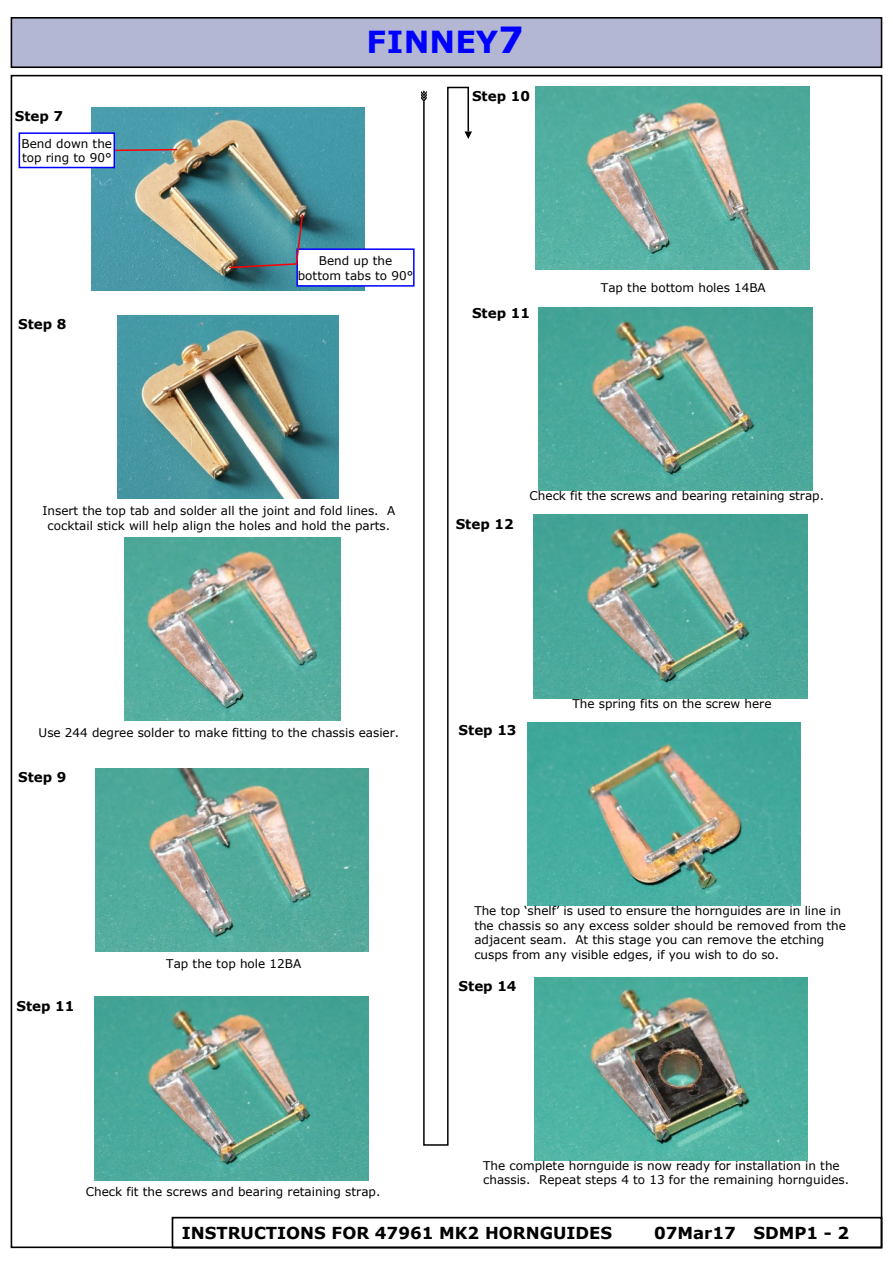
<style>
.page{position:relative;width:893px;height:1263px;background:#fff}
.page>*{position:absolute;margin:0;border:0;box-sizing:border-box;transform-origin:0 0}
.t1{font:700 30.3px "Verdana";letter-spacing:.005em;color:#00f}
.t2{font:700 16.5px "Verdana";color:#000}
.t3{font:700 13.5px "Verdana";color:#000}
.t4{font:12px/14.5px "Verdana";color:#000}
.s1{font-size:36px}
</style>
<div class="page">
<div style="left:11px;top:75px;width:871px;height:1173px;background:#fff;border:2px solid #000"></div>
<div style="left:11px;top:17px;width:871px;height:51px;background:#b3b7d3;border:2px solid #000"></div>
<div style="left:172px;top:1217px;width:710px;height:31px;border:2px solid #000"></div>
<img style="left:91px;top:107px;width:273px;height:184px">
<svg style="left:115px;top:148px;width:64px;height:4px"></svg>
<div style="left:19px;top:133px;width:95px;height:35px;background:#fff"></div>
<div style="left:19px;top:132px;width:96px;height:36px;border:2px solid #00f"></div>
<div style="left:297px;top:249px;width:117px;height:37px;background:#fff"></div>
<div style="left:296px;top:248px;width:119px;height:39px;border:2px solid #00f"></div>
<img style="left:228px;top:213px;width:92px;height:56px">
<img style="left:117px;top:315px;width:221px;height:184px">
<img style="left:125px;top:537px;width:215px;height:184px">
<img style="left:96px;top:768px;width:273px;height:183px">
<img style="left:536px;top:86px;width:273px;height:184px">
<img style="left:95px;top:997px;width:273px;height:183px">
<img style="left:539px;top:307px;width:273px;height:184px">
<img style="left:534px;top:515px;width:273px;height:183px">
<svg style="left:423px;top:86px;width:46px;height:1060px"></svg>
<svg style="left:421px;top:90px;width:6px;height:11px"></svg>
<svg style="left:464px;top:131px;width:8px;height:8px"></svg>
<img style="left:528px;top:723px;width:273px;height:183px">
<img style="left:534px;top:977px;width:274px;height:183px">
<h1 class="t1" style="left:367px;top:30px;width:159px">FINNEY<span class="s1">7</span></h1>
<p class="t3" style="left:15px;top:111px;width:50px">Step 7</p>
<p class="t4" style="left:22px;top:137px;width:92px">Bend down the top ring to 90°</p>
<p class="t3" style="left:18px;top:319px;width:50px">Step 8</p>
<p class="t3" style="left:472px;top:90px;width:59px">Step 10</p>
<p class="t4" style="left:298px;top:254px;width:117px;text-align:center">Bend up the bottom tabs to 90°</p>
<p class="t3" style="left:472px;top:308px;width:59px">Step 11</p>
<p class="t4" style="left:601px;top:282px;width:166px">Tap the bottom holes 14BA</p>
<p class="t4" style="left:43px;top:504px;width:354px;text-align:center">Insert the top tab and solder all the joint and fold lines. A cocktail stick will help align the holes and hold the parts.</p>
<p class="t3" style="left:456px;top:519px;width:59px">Step 12</p>
<p class="t4" style="left:530px;top:489px;width:296px">Check fit the screws and bearing retaining strap.</p>
<p class="t4" style="left:39px;top:726px;width:362px">Use 244 degree solder to make fitting to the chassis easier.</p>
<p class="t3" style="left:18px;top:771px;width:50px">Step 9</p>
<p class="t3" style="left:17px;top:1000px;width:59px">Step 11</p>
<p class="t4" style="left:166px;top:957px;width:136px">Tap the top hole 12BA</p>
<p class="t4" style="left:86px;top:1186px;width:296px">Check fit the screws and bearing retaining strap.</p>
<p class="t3" style="left:459px;top:724px;width:59px">Step 13</p>
<p class="t4" style="left:572px;top:697px;width:200px">The spring fits on the screw here</p>
<p class="t4" style="left:474px;top:905px;width:373px">The top ‘shelf’ is used to ensure the hornguides are in line in the chassis so any excess solder should be removed from the adjacent seam. At this stage you can remove the etching cusps from any visible edges, if you wish to do so.</p>
<p class="t3" style="left:459px;top:980px;width:59px">Step 14</p>
<p class="t4" style="left:483px;top:1159px;width:367px">The complete hornguide is now ready for installation in the chassis. Repeat steps 4 to 13 for the remaining hornguides.</p>
<h2 class="t2" style="left:182px;top:1226px;width:432px">INSTRUCTIONS FOR 47961 MK2 HORNGUIDES</h2>
<h2 class="t2" style="left:654px;top:1226px;width:197px">07Mar17 SDMP1 - 2</h2>
</div>
